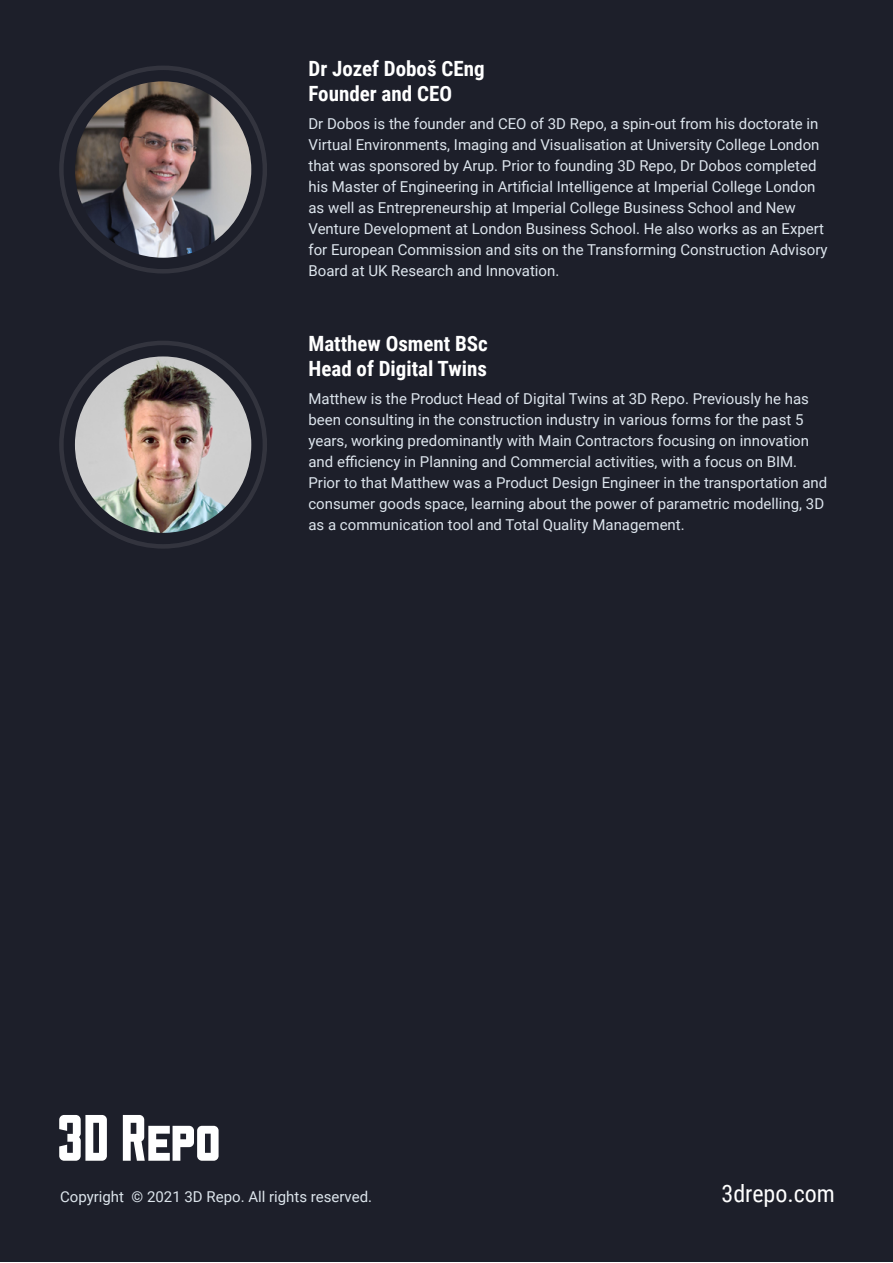
<style>
.page{position:relative;width:893px;height:1263px;background:#fff}
.page>*{position:absolute;margin:0;border:0;box-sizing:border-box;transform-origin:0 0}
.t1{font:24px "Roboto Condensed";color:#fff}
.t2{font:700 21px/25.2px "Roboto Condensed";color:#fff}
.t3{font:15px/21px "Roboto";color:#dde5ed}
.t4{font:15px "Roboto";color:#dde5ec}
</style>
<div class="page">
<div style="left:0;top:1px;width:893px;height:1261px;background:#1d1f2a"></div>
<svg style="left:59px;top:1115px;width:48px;height:46px"></svg>
<svg style="left:123px;top:1115px;width:96px;height:46px"></svg>
<img style="left:75px;top:81px;width:176px;height:177px;border-radius:88px">
<img style="left:75px;top:356px;width:176px;height:177px;border-radius:88px">
<h2 class="t2" style="left:308px;top:55px;width:178px">Dr Jozef Doboš CEng<br>Founder and CEO</h2>
<p class="t3" style="left:308px;top:112px;width:521px">Dr Dobos is the founder and CEO of 3D Repo, a spin-out from his doctorate in Virtual Environments, Imaging and Visualisation at University College London that was sponsored by Arup. Prior to founding 3D Repo, Dr Dobos completed his Master of Engineering in Artificial Intelligence at Imperial College London as well as Entrepreneurship at Imperial College Business School and New Venture Development at London Business School. He also works as an Expert for European Commission and sits on the Transforming Construction Advisory Board at UK Research and Innovation.</p>
<h2 class="t2" style="left:308px;top:330px;width:181px">Matthew Osment BSc<br>Head of Digital Twins</h2>
<p class="t3" style="left:308px;top:387px;width:520px">Matthew is the Product Head of Digital Twins at 3D Repo. Previously he has been consulting in the construction industry in various forms for the past 5 years, working predominantly with Main Contractors focusing on innovation and efficiency in Planning and Commercial activities, with a focus on BIM.<br>Prior to that Matthew was a Product Design Engineer in the transportation and consumer goods space, learning about the power of parametric modelling, 3D as a communication tool and Total Quality Management.</p>
<p class="t4" style="left:60px;top:1186px;width:313px">Copyright © 2021 3D Repo. All rights reserved.</p>
<h1 class="t1" style="left:721px;top:1177px;width:115px">3drepo.com</h1>
</div>
